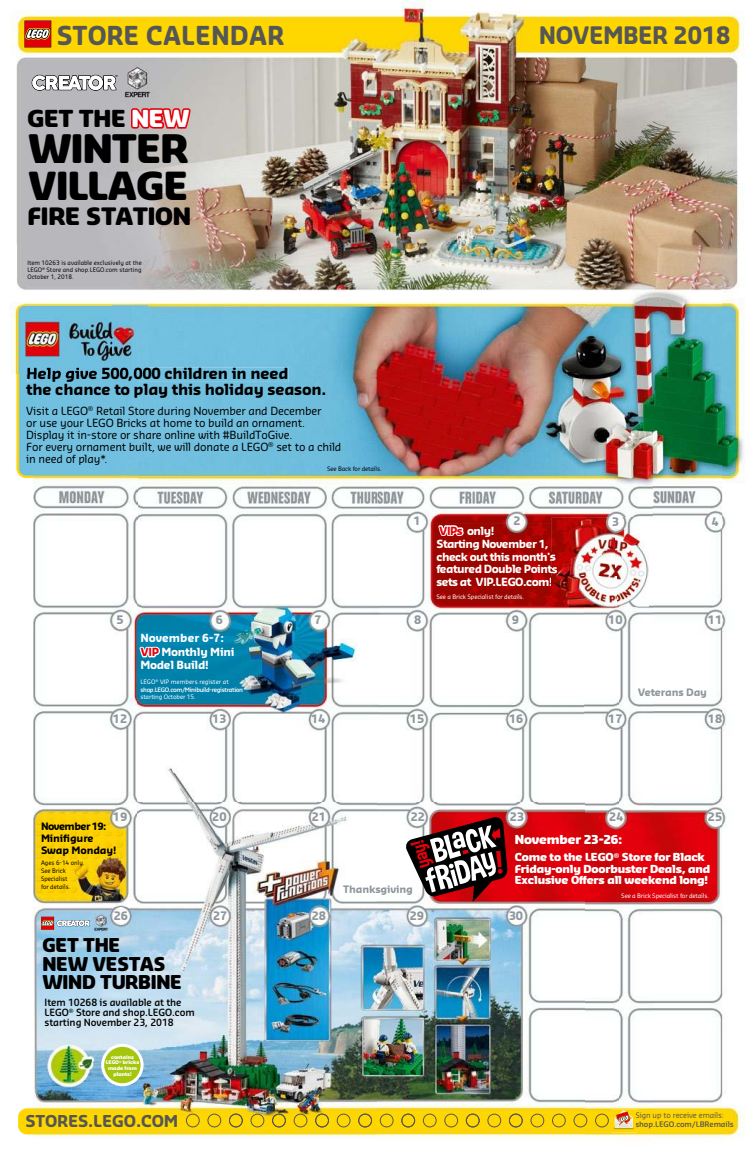
<style>
.page{position:relative;width:756px;height:1152px;background:#fff}
.page>*{position:absolute;margin:0;border:0;box-sizing:border-box;transform-origin:0 0}
.t1{font:900 38.4px "Sansa Soft Std";letter-spacing:-.02em;color:#000}
.t2{font:900 37.8px "Sansa Soft Std";letter-spacing:-.02em;color:#000}
.t3{font:700 25.5px "Sansa Soft Std";color:#565655}
.t4{font:700 23.5px "Sansa Soft Std";letter-spacing:-.025em;color:#565655}
.t5{font:900 23.4px "Sansa Soft Std";letter-spacing:-.01em;color:#000}
.t6{font:900 22.9px "Sansa Soft Std";letter-spacing:-.015em;color:#000}
.t7{font:900 18.6px/18.6px "Sansa Soft Std";letter-spacing:-.015em;color:#000}
.t8{font:700 16px "Sansa Soft Std";letter-spacing:-.01em;color:#565655}
.t9{font:700 15px/16px "Sansa Soft Std";letter-spacing:-.015em;color:#000}
.t10{font:900 12.1px "Sansa Soft Std";letter-spacing:-.015em;color:#fff}
.t11{font:700 11.5px "Sansa Soft Std";letter-spacing:-.01em;color:#8f979c}
.t12{font:11px/12px "Sansa Soft Std";letter-spacing:-.015em;color:#000}
.t13{font:700 11px/12.8px "Sansa Soft Std";letter-spacing:-.05em;color:#fff}
.t14{font:700 11px/14.5px "Sansa Soft Std";letter-spacing:-.025em;color:#fff}
.t15{font:900 10.8px/11.6px "Sansa Soft Std";letter-spacing:-.015em;color:#fff}
.t16{font:700 10px/12px "Sansa Soft Std";letter-spacing:-.015em;color:#000}
.t17{font:700 10px "Sansa Soft Std";letter-spacing:-.015em;color:#8f979c}
.t18{font:600 9.8px/10.2px "Sansa Soft Std";letter-spacing:-.01em;color:#000}
.t19{font:600 7.5px "Sansa Soft Std";letter-spacing:-.015em;color:#565655}
.t20{font:7.5px "Sansa Soft Std";letter-spacing:-.015em;color:#565655}
.t21{font:6px/7.9px "Sansa Soft Std";color:#000}
.t22{font:6px "Sansa Soft Std";letter-spacing:-.02em;color:#fff}
.t23{font:600 6px/8px "Sansa Soft Std";letter-spacing:-.06em;color:#fff}
.t24{font:6px "Sansa Soft Std";letter-spacing:-.02em;color:#000}
.t25{font:900 4.9px/5.7px "Sansa Soft Std";color:#fff;text-align:center}
.s1{color:#fff}
.s2{color:#e3000b}
.s3{font-weight:400}
</style>
<div class="page">
<img style="left:10px;top:1px;width:712px;height:313px">
<img style="left:722px;top:11px;width:23px;height:1128px">
<img style="left:16px;top:374px;width:18px;height:763px">
<img style="left:138px;top:314px;width:240px;height:823px">
<img style="left:378px;top:314px;width:275px;height:209px">
<img style="left:653px;top:314px;width:69px;height:825px">
<img style="left:34px;top:382px;width:104px;height:755px">
<img style="left:378px;top:523px;width:206px;height:614px">
<img style="left:619px;top:566px;width:34px;height:571px">
<img style="left:584px;top:606px;width:35px;height:531px">
<img style="left:437px;top:552px;width:115px;height:9px">
<img style="left:437px;top:565px;width:115px;height:8px">
<img style="left:437px;top:577px;width:115px;height:9px">
<img style="left:27px;top:368px;width:262px;height:14px">
<img style="left:637px;top:1112px;width:86px;height:8px">
<img style="left:637px;top:1121px;width:97px;height:8px">
<svg style="left:138px;top:646px;width:23px;height:15px"></svg>
<svg style="left:437px;top:524px;width:28px;height:16px"></svg>
<svg style="left:129px;top:103px;width:63px;height:29px"></svg>
<img style="left:552px;top:517px;width:96px;height:89px">
<svg style="left:552px;top:552px;width:6px;height:21px"></svg>
<svg style="left:32px;top:75px;width:85px;height:16px"></svg>
<svg style="left:405px;top:816px;width:103px;height:86px"></svg>
<svg style="left:41px;top:917px;width:50px;height:13px"></svg>
<svg style="left:101px;top:1044px;width:43px;height:42px"></svg>
<img style="left:9px;top:306px;width:103px;height:68px">
<img style="left:112px;top:306px;width:35px;height:62px">
<img style="left:128px;top:368px;width:19px;height:6px">
<img style="left:27px;top:368px;width:101px;height:6px">
<svg style="left:24px;top:20px;width:27px;height:27px"></svg>
<svg style="left:186px;top:1114px;width:14px;height:13px"></svg>
<svg style="left:207px;top:1114px;width:14px;height:13px"></svg>
<svg style="left:294px;top:1114px;width:13px;height:13px"></svg>
<svg style="left:380px;top:1114px;width:14px;height:13px"></svg>
<svg style="left:487px;top:1114px;width:14px;height:13px"></svg>
<svg style="left:251px;top:1114px;width:13px;height:13px"></svg>
<svg style="left:337px;top:1114px;width:14px;height:13px"></svg>
<svg style="left:444px;top:1114px;width:14px;height:13px"></svg>
<svg style="left:423px;top:1114px;width:14px;height:13px"></svg>
<svg style="left:530px;top:1114px;width:14px;height:13px"></svg>
<svg style="left:574px;top:1114px;width:13px;height:13px"></svg>
<svg style="left:229px;top:1114px;width:14px;height:13px"></svg>
<svg style="left:315px;top:1114px;width:14px;height:13px"></svg>
<svg style="left:401px;top:1114px;width:14px;height:13px"></svg>
<svg style="left:509px;top:1114px;width:14px;height:13px"></svg>
<svg style="left:272px;top:1114px;width:14px;height:13px"></svg>
<svg style="left:358px;top:1114px;width:14px;height:13px"></svg>
<svg style="left:466px;top:1114px;width:14px;height:13px"></svg>
<svg style="left:552px;top:1114px;width:14px;height:13px"></svg>
<svg style="left:595px;top:1114px;width:14px;height:13px"></svg>
<img style="left:612px;top:1109px;width:24px;height:23px">
<svg style="left:615px;top:1111px;width:22px;height:18px"></svg>
<h3 class="t3" style="left:57px;top:26px;width:229px">STORE CALENDAR</h3>
<h3 class="t4" style="left:539px;top:26px;width:193px">NOVEMBER 2018</h3>
<h3 class="t6" style="left:27px;top:110px;width:163px">GET THE <span class="s1">NEW</span></h3>
<h1 class="t1" style="left:28px;top:134px;width:162px">WINTER</h1>
<h2 class="t2" style="left:28px;top:171px;width:162px">VILLAGE</h2>
<h3 class="t5" style="left:27px;top:207px;width:165px">FIRE STATION</h3>
<p class="t21" style="left:27px;top:260px;width:116px;line-height:7px;text-align:justify">Item 10263 is available exclusively at the LEGO<sup>®</sup> Store and shop.LEGO.com starting October 1, 2018.</p>
<h3 class="t9" style="left:26px;top:367px;width:302px">Help give 500,000 children in need<br>the chance to play this holiday season.</h3>
<p class="t12" style="left:26px;top:406px;width:317px">Visit a LEGO<sup>®</sup> Retail Store during November and December<br>or use your LEGO Bricks at home to build an ornament.<br>Display it in-store or share online with #BuildToGive.<br>For every ornament built, we will donate a LEGO<sup>®</sup> set to a child in need of play*.</p>
<p class="t11" style="left:117px;top:616px;width:9px">5</p>
<p class="t11" style="left:113px;top:714px;width:16px">12</p>
<p class="t11" style="left:216px;top:616px;width:9px">6</p>
<p class="t14" style="left:140px;top:631px;width:96px">November 6-7:<br><span class="s2">VIP</span> Monthly Mini</p>
<p class="t14" style="left:140px;top:658px;width:70px">Model Build!</p>
<p class="t23" style="left:140px;top:678px;width:104px"><span class="s3">LEGO</span><sup>®</sup> <span class="s3">VIP members register at </span>shop.LEGO.com/Minibuild-registration</p>
<p class="t22" style="left:140px;top:694px;width:57px">starting October 15.</p>
<p class="t11" style="left:212px;top:714px;width:16px">13</p>
<p class="t11" style="left:113px;top:812px;width:16px">19</p>
<p class="t16" style="left:41px;top:821px;width:77px">November 19:<br>Minifigure<br>Swap Monday!</p>
<p class="t21" style="left:41px;top:860px;width:45px">Ages 6-14 only.<br>See Brick<br>Specialist<br>for details.</p>
<p class="t11" style="left:114px;top:911px;width:16px">26</p>
<p class="t11" style="left:212px;top:812px;width:16px">20</p>
<p class="t11" style="left:213px;top:911px;width:16px">27</p>
<h3 class="t7" style="left:42px;top:937px;width:141px">GET THE<br>NEW VESTAS<br>WIND TURBINE</h3>
<p class="t18" style="left:45px;top:998px;width:152px">Item 10268 is available at the<br>LEGO<sup>®</sup> Store and shop.LEGO.com starting November 23, 2018</p>
<p class="t25" style="left:106px;top:1054px;width:35px">contains<br>LEGO<sup>®</sup> bricks made from plants!</p>
<p class="t24" style="left:327px;top:467px;width:56px">See Back for details.</p>
<p class="t11" style="left:315px;top:616px;width:9px">7</p>
<p class="t11" style="left:414px;top:517px;width:9px">1</p>
<p class="t11" style="left:414px;top:616px;width:9px">8</p>
<p class="t11" style="left:513px;top:517px;width:9px">2</p>
<p class="t13" style="left:437px;top:525px;width:123px"><span class="s2">VIPs</span> only!<br>Starting November 1, check out this month's featured Double Points sets at VIP.LEGO.com!</p>
<p class="t22" style="left:437px;top:594px;width:89px">See a Brick Specialist for details.</p>
<p class="t11" style="left:512px;top:616px;width:9px">9</p>
<p class="t11" style="left:311px;top:714px;width:16px">14</p>
<p class="t11" style="left:410px;top:714px;width:16px">15</p>
<p class="t11" style="left:509px;top:714px;width:16px">16</p>
<p class="t11" style="left:612px;top:517px;width:9px">3</p>
<p class="t11" style="left:711px;top:517px;width:9px">4</p>
<p class="t11" style="left:608px;top:616px;width:16px">10</p>
<p class="t11" style="left:708px;top:616px;width:16px">11</p>
<p class="t11" style="left:608px;top:714px;width:16px">17</p>
<p class="t17" style="left:638px;top:689px;width:71px">Veterans Day</p>
<p class="t11" style="left:708px;top:715px;width:16px">18</p>
<p class="t11" style="left:312px;top:812px;width:16px">21</p>
<p class="t11" style="left:411px;top:812px;width:16px">22</p>
<p class="t11" style="left:312px;top:912px;width:16px">28</p>
<p class="t17" style="left:343px;top:886px;width:71px">Thanksgiving</p>
<p class="t11" style="left:410px;top:911px;width:16px">29</p>
<p class="t11" style="left:510px;top:812px;width:16px">23</p>
<p class="t11" style="left:609px;top:812px;width:16px">24</p>
<p class="t11" style="left:708px;top:812px;width:16px">25</p>
<p class="t10" style="left:515px;top:835px;width:109px">November 23-26:</p>
<p class="t15" style="left:515px;top:852px;width:197px">Come to the LEGO<sup>®</sup> Store for Black<br>Friday-only Doorbuster Deals, and<br>Exclusive Offers all weekend long!</p>
<p class="t11" style="left:509px;top:911px;width:16px">30</p>
<p class="t22" style="left:621px;top:893px;width:89px">See a Brick Specialist for details.</p>
<h3 class="t8" style="left:25px;top:1115px;width:154px">STORES.LEGO.COM</h3>
<p class="t20" style="left:635px;top:1112px;width:90px">Sign up to receive emails:</p>
<p class="t19" style="left:635px;top:1121px;width:100px">shop.LEGO.com/LBRemails</p>
</div>
